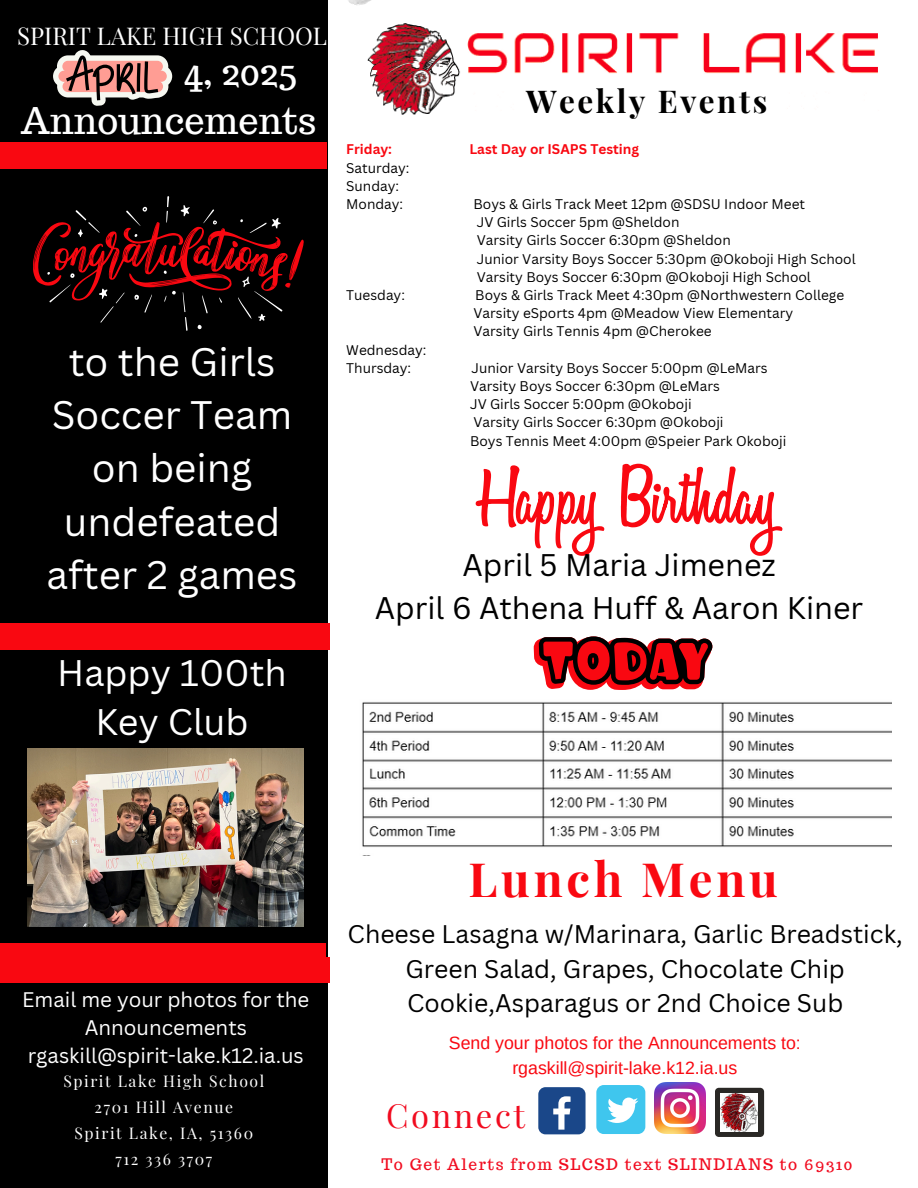
<style>
.page{position:relative;width:918px;height:1188px;background:#000}
.page>*{position:absolute;margin:0;border:0;box-sizing:border-box;transform-origin:0 0}
.t1{font:700 47.25px "Playfair Display";letter-spacing:.08em;color:#f90811}
.t2{font:38.7px/53.2px "Canva Sans";color:#fff;text-align:center}
.t3{font:36px/49.5px "Trocchi";color:#fff}
.t4{font:36px/49.5px "Canva Sans";color:#fff;text-align:center}
.t5{font:32.7px "Playfair Display";letter-spacing:.08em;color:#f10b1f}
.t6{font:700 31.5px "Playfair Display";letter-spacing:.08em;color:#000}
.t7{font:30.45px/42.5px "Canva Sans";color:#000;text-align:center}
.t8{font:24.75px/34.2px "Canva Sans";color:#000;text-align:center}
.t9{font:24px "Playfair Display";color:#fff}
.t10{font:20.55px/28.3px "Canva Sans";color:#fff;text-align:center}
.t11{font:17.7px "Arimo";color:#f90811}
.t12{font:15.75px "Playfair Display";letter-spacing:.1em;color:#fff}
.t13{font:15.6px "Trocchi";letter-spacing:.1em;color:#f10b1f}
.t14{font:13.65px "Canva Sans";color:#000}
.t15{font:700 13.65px "Canva Sans";color:#f90811}
</style>
<div class="page">
<div style="left:329px;top:0;width:589px;height:1188px;background:#fff"></div>
<img style="left:655px;top:1083px;width:51px;height:50px">
<div style="left:538px;top:1087px;width:48px;height:47px;background:#1a4789;border-radius:7px"></div>
<svg style="left:553px;top:1096px;width:18px;height:34px"></svg>
<div style="left:596px;top:1085px;width:49px;height:49px;background:#3fc6ee;border-radius:7px"></div>
<svg style="left:607px;top:1098px;width:31px;height:25px"></svg>
<div style="left:715px;top:1088px;width:49px;height:49px;background:#2a2825;border-radius:4px"></div>
<img style="left:721px;top:1094px;width:37px;height:37px">
<img style="left:367px;top:24px;width:511px;height:91px">
<div style="left:0;top:142px;width:327px;height:27px;background:#f90811"></div>
<img style="left:348px;top:0;width:23px;height:5px">
<div style="left:0;top:944px;width:326px;height:26px;background:#f90811"></div>
<div style="left:0;top:958px;width:330px;height:25px;background:#f90811"></div>
<div style="left:0;top:623px;width:330px;height:26px;background:#f90811"></div>
<svg style="left:476px;top:464px;width:306px;height:92px"></svg>
<svg style="left:53px;top:50px;width:119px;height:56px"></svg>
<svg style="left:534px;top:636px;width:179px;height:54px;background:#a82c31"></svg>
<img style="left:362px;top:702px;width:529px;height:145px">
<img style="left:28px;top:748px;width:276px;height:178px">
<svg style="left:33px;top:196px;width:271px;height:135px"></svg>
<p class="t9" style="left:17px;top:19px;width:311px">SPIRIT LAKE HIGH SCHOOL</p>
<p class="t3" style="left:21px;top:47px;width:297px;text-indent:162px">4, 2025<br>Announcements</p>
<h4 class="t2" style="left:47px;top:334px;width:252px">to the Girls<br>Soccer Team on being undefeated after 2 games</h4>
<p class="t4" style="left:57px;top:647px;width:231px">Happy 100th<br>Key Club</p>
<p class="t6" style="left:526px;top:79px;width:243px">Weekly Events</p>
<p class="t15" style="left:346px;top:140px;width:47px">Friday:</p>
<p class="t15" style="left:469px;top:140px;width:171px">Last Day or ISAPS Testing</p>
<p class="t14" style="left:346px;top:158px;width:65px">Saturday:</p>
<p class="t14" style="left:346px;top:176px;width:54px">Sunday:</p>
<p class="t14" style="left:346px;top:194px;width:58px">Monday:</p>
<p class="t14" style="left:474px;top:194px;width:333px">Boys &amp; Girls Track Meet 12pm @SDSU Indoor Meet</p>
<p class="t14" style="left:477px;top:213px;width:204px">JV Girls Soccer 5pm @Sheldon</p>
<p class="t14" style="left:477px;top:231px;width:256px">Varsity Girls Soccer 6:30pm @Sheldon</p>
<h3 class="t14" style="left:477px;top:249px;width:380px">Junior Varsity Boys Soccer 5:30pm @Okoboji High School</h3>
<p class="t14" style="left:477px;top:267px;width:336px">Varsity Boys Soccer 6:30pm @Okoboji High School</p>
<h4 class="t14" style="left:346px;top:285px;width:60px">Tuesday:</h4>
<h4 class="t14" style="left:475px;top:285px;width:370px">Boys &amp; Girls Track Meet 4:30pm @Northwestern College</h4>
<p class="t14" style="left:473px;top:304px;width:321px">Varsity eSports 4pm @Meadow View Elementary</p>
<p class="t14" style="left:473px;top:322px;width:240px">Varsity Girls Tennis 4pm @Cherokee</p>
<h1 class="t14" style="left:346px;top:340px;width:82px">Wednesday:</h1>
<p class="t14" style="left:346px;top:358px;width:66px">Thursday:</p>
<p class="t14" style="left:472px;top:358px;width:298px">Junior Varsity Boys Soccer 5:00pm @LeMars</p>
<p class="t14" style="left:470px;top:376px;width:251px">Varsity Boys Soccer 6:30pm @LeMars</p>
<p class="t14" style="left:470px;top:395px;width:223px">JV Girls Soccer 5:00pm @Okoboji</p>
<p class="t14" style="left:473px;top:413px;width:252px">Varsity Girls Soccer 6:30pm @Okoboji</p>
<p class="t14" style="left:470px;top:431px;width:318px">Boys Tennis Meet 4:00pm @Speier Park Okoboji</p>
<p class="t7" style="left:375px;top:543px;width:490px">April 5 Maria Jimenez<br>April 6 Athena Huff &amp; Aaron Kiner</p>
<p class="t10" style="left:22px;top:985px;width:289px">Email me your photos for the<br>Announcements</p>
<p class="t10" style="left:28px;top:1041px;width:278px">rgaskill@spirit-lake.k12.ia.us</p>
<p class="t12" style="left:63px;top:1070px;width:202px">Spirit Lake High School</p>
<p class="t12" style="left:95px;top:1096px;width:140px">2701 Hill Avenue</p>
<p class="t12" style="left:75px;top:1122px;width:180px">Spirit Lake, IA, 51360</p>
<p class="t12" style="left:116px;top:1148px;width:98px">712 336 3707</p>
<p class="t1" style="left:469px;top:846px;width:311px">Lunch Menu</p>
<p class="t8" style="left:348px;top:917px;width:557px">Cheese Lasagna w/Marinara, Garlic Breadstick,<br>Green Salad, Grapes, Chocolate Chip<br>Cookie,Asparagus or 2nd Choice Sub</p>
<p class="t11" style="left:449px;top:1033px;width:353px">Send your photos for the Announcements to:</p>
<p class="t11" style="left:512px;top:1058px;width:227px">rgaskill@spirit-lake.k12.ia.us</p>
<p class="t5" style="left:386px;top:1092px;width:141px">Connect</p>
<p class="t13" style="left:382px;top:1154px;width:472px">To Get Alerts from SLCSD text SLINDIANS to 69310</p>
</div>
